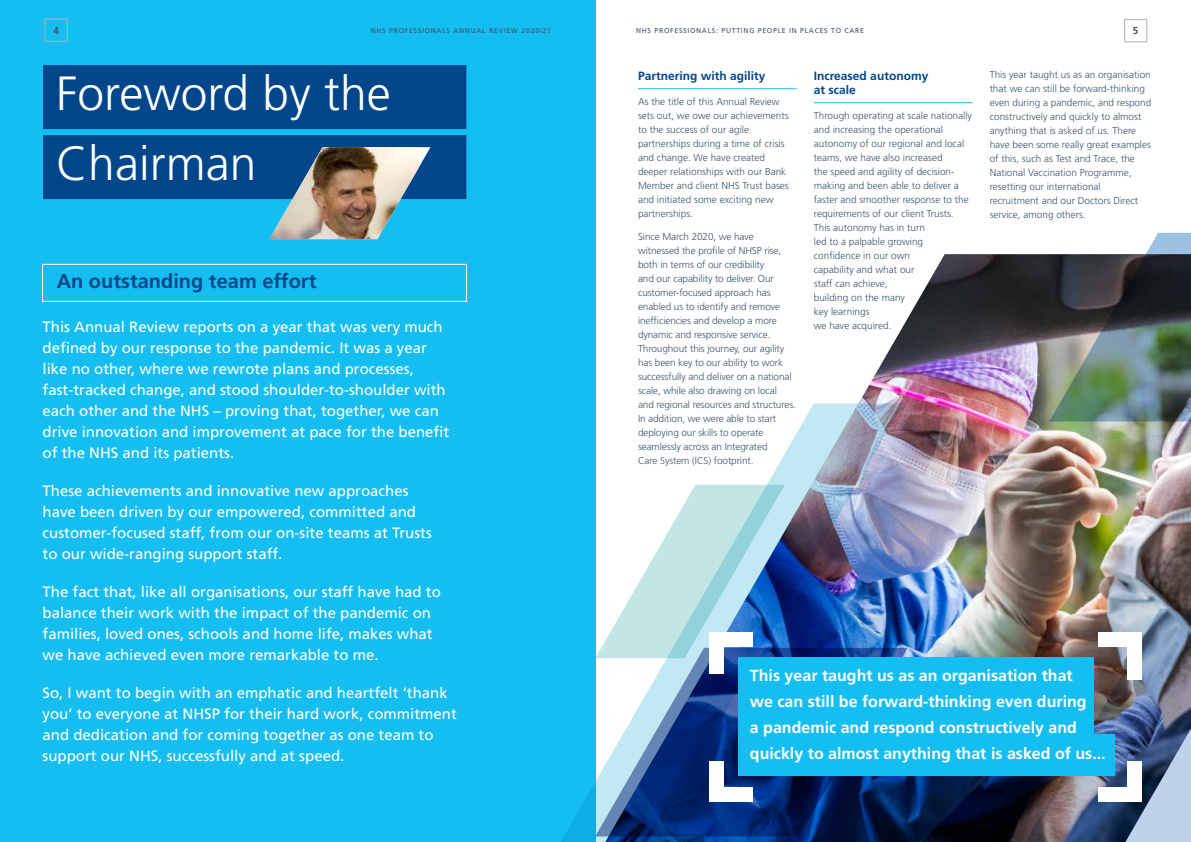
<style>
.page{position:relative;width:1191px;height:842px;background:#fff}
.page>*{position:absolute;margin:0;border:0;box-sizing:border-box;transform-origin:0 0}
.t1{font:300 48px/70px "Frutiger LT Std";color:#fff}
.t2{font:700 20px "Frutiger LT Std";color:#00468b}
.t3{font:700 16px/26px "Frutiger LT Std";color:#fff}
.t4{font:15px/21px "Frutiger LT Std";color:#fff}
.t5{font:700 12px/14px "Frutiger LT Std";color:#00468b}
.t6{font:300 10px/14px "Frutiger LT Std";color:#3d5567}
.t7{font:700 10px "Frutiger LT Std";color:#3d5567}
.t8{font:7px "Frutiger LT Std";letter-spacing:.1em;color:#3d5567}
</style>
<div class="page">
<img style="left:859px;top:254px;width:332px;height:588px">
<div style="left:0;top:0;width:596px;height:842px;background:#15bef0"></div>
<div style="left:43px;top:65px;width:423px;height:64px;background:#00468b"></div>
<div style="left:43px;top:135px;width:423px;height:64px;background:#00468b"></div>
<div style="left:42px;top:264px;width:425px;height:38px;border:1px solid #fff"></div>
<hr style="left:638px;top:88px;width:159px;height:1px;background:#15bef0">
<hr style="left:814px;top:102px;width:158px;height:1px;background:#15bef0">
<svg style="left:419px;top:147px;width:11px;height:20px"></svg>
<img style="left:269px;top:147px;width:150px;height:92px">
<img style="left:561px;top:403px;width:342px;height:439px">
<svg style="left:595px;top:485px;width:190px;height:163px"></svg>
<svg style="left:595px;top:648px;width:312px;height:188px;background:#456597"></svg>
<img style="left:1049px;top:233px;width:142px;height:188px">
<img style="left:1020px;top:609px;width:171px;height:233px">
<div style="left:1127px;top:761px;width:14px;height:37px;background:#fff"></div>
<div style="left:1098px;top:787px;width:43px;height:14px;background:#fff"></div>
<div style="left:1127px;top:637px;width:14px;height:43px;background:#fff"></div>
<div style="left:1098px;top:632px;width:43px;height:15px;background:#fff"></div>
<div style="left:709px;top:637px;width:14px;height:37px;background:#fff"></div>
<div style="left:709px;top:761px;width:14px;height:37px;background:#fff"></div>
<div style="left:709px;top:632px;width:43px;height:15px;background:#fff"></div>
<div style="left:709px;top:787px;width:43px;height:14px;background:#fff"></div>
<div style="left:739px;top:657px;width:355px;height:118px;background:#15bef0"></div>
<div style="left:739px;top:734px;width:375px;height:41px;background:#15bef0"></div>
<div style="left:45px;top:19px;width:23px;height:23px;border:1px solid #b0b1b3"></div>
<div style="left:1124px;top:19px;width:23px;height:23px;border:1px solid #b0b1b3"></div>
<p class="t7" style="left:53px;top:25px;width:7px">4</p>
<p class="t8" style="left:371px;top:26px;width:182px">NHS PROFESSIONALS ANNUAL REVIEW 2020/21</p>
<p class="t8" style="left:636px;top:26px;width:229px">NHS PROFESSIONALS: PUTTING PEOPLE IN PLACES TO CARE</p>
<p class="t7" style="left:1132px;top:25px;width:7px">5</p>
<h1 class="t1" style="left:56px;top:60px;width:336px">Foreword by the<br>Chairman</h1>
<h2 class="t2" style="left:57px;top:269px;width:261px">An outstanding team effort</h2>
<p class="t4" style="left:43px;top:316px;width:408px">This Annual Review reports on a year that was very much defined by our response to the pandemic. It was a year like no other, where we rewrote plans and processes, fast-tracked change, and stood shoulder-to-shoulder with each other and the NHS – proving that, together, we can drive innovation and improvement at pace for the benefit of the NHS and its patients.</p>
<h3 class="t4" style="left:43px;top:480px;width:391px">These achievements and innovative new approaches have been driven by our empowered, committed and customer-focused staff, from our on-site teams at Trusts to our wide-ranging support staff.</h3>
<h3 class="t4" style="left:43px;top:581px;width:400px">The fact that, like all organisations, our staff have had to balance their work with the impact of the pandemic on families, loved ones, schools and home life, makes what we have achieved even more remarkable to me.</h3>
<h3 class="t4" style="left:43px;top:682px;width:416px">So, I want to begin with an emphatic and heartfelt ‘thank you’ to everyone at NHSP for their hard work, commitment and dedication and for coming together as one team to support our NHS, successfully and at speed.</h3>
<p class="t5" style="left:638px;top:69px;width:129px">Partnering with agility</p>
<p class="t6" style="left:638px;top:95px;width:152px">As the title of this Annual Review sets out, we owe our achievements to the success of our agile partnerships during a time of crisis and change. We have created deeper relationships with our Bank<br>Member and client NHS Trust bases and initiated some exciting new partnerships.</p>
<p class="t6" style="left:638px;top:229px;width:159px">Since March 2020, we have witnessed the profile of NHSP rise, both in terms of our credibility<br>and our capability to deliver. Our customer-focused approach has enabled us to identify and remove inefficiencies and develop a more dynamic and responsive service.<br>Throughout this journey, our agility has been key to our ability to work successfully and deliver on a national scale, while also drawing on local<br>and regional resources and structures.<br>In addition, we were able to start deploying our skills to operate seamlessly across an Integrated<br>Care System (ICS) footprint.</p>
<p class="t5" style="left:814px;top:69px;width:116px">Increased autonomy at scale</p>
<p class="t6" style="left:814px;top:109px;width:160px">Through operating at scale nationally and increasing the operational autonomy of our regional and local teams, we have also increased<br>the speed and agility of decision&shy;making and been able to deliver a faster and smoother response to the requirements of our client Trusts.<br>This autonomy has in turn<br>led to a palpable growing confidence in our own<br>capability and what our<br>staff can achieve,<br>building on the many<br>key learnings<br>we have acquired.</p>
<p class="t6" style="left:989px;top:68px;width:163px">This year taught us as an organisation that we can still be forward-thinking even during a pandemic, and respond constructively and quickly to almost anything that is asked of us. There have been some really great examples of this, such as Test and Trace, the National Vaccination Programme, resetting our international recruitment and our Doctors Direct service, among others.</p>
<h3 class="t3" style="left:750px;top:662px;width:357px">This year taught us as an organisation that<br>we can still be forward-thinking even during<br>a pandemic and respond constructively and quickly to almost anything that is asked of us...</h3>
</div>
